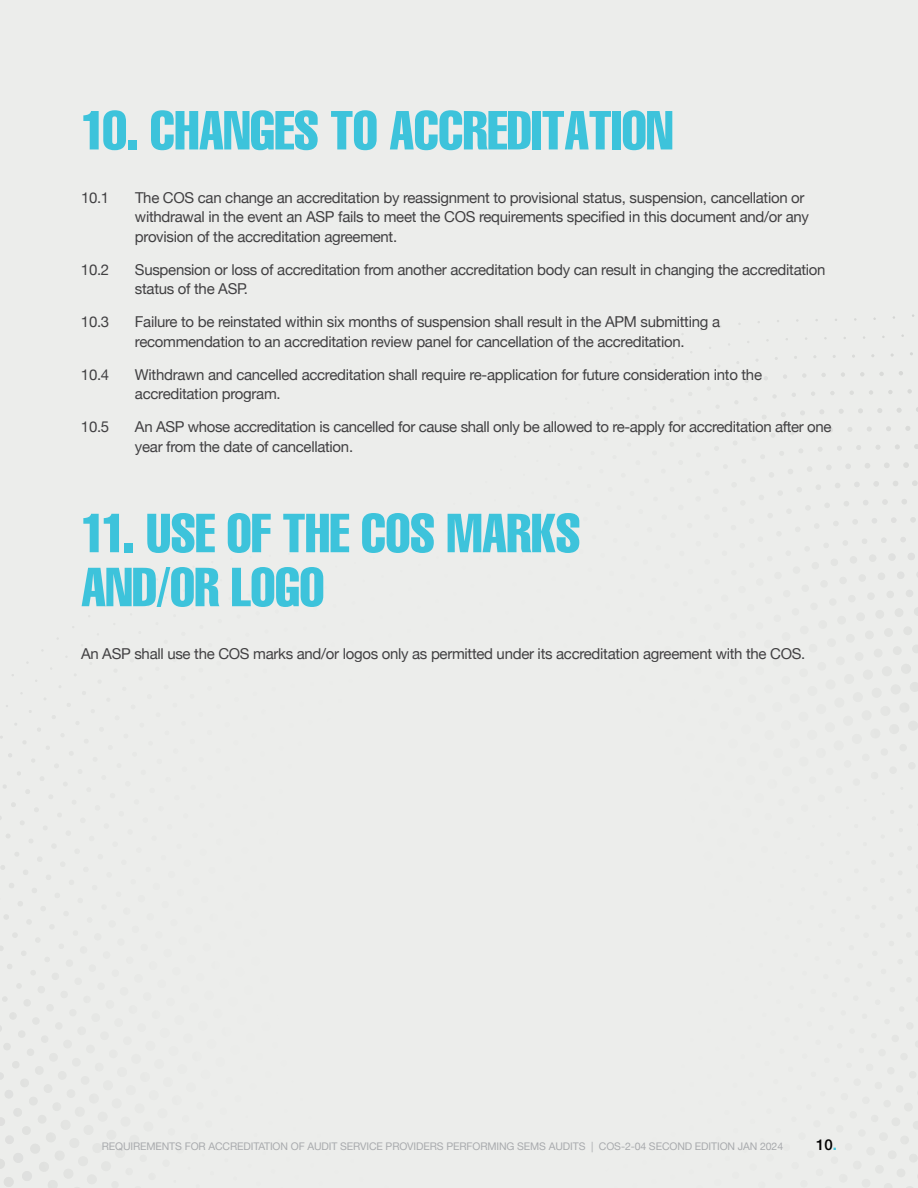
<style>
.page{position:relative;width:918px;height:1188px;background:#ecedeb}
.page>*{position:absolute;margin:0;border:0;box-sizing:border-box;transform-origin:0 0}
.t1{font:extra-condensed 54px/54px "Helvetica";letter-spacing:-.01em;color:#3dc3db}
.t2{font:15px/19.5px "Helvetica Neue";letter-spacing:-.02em;color:#414042}
.t3{font:500 15px "Helvetica Neue LT Std";color:#000}
.t4{font:10.5px "Helvetica Neue";letter-spacing:-.01em;color:#a8aaad}
.s1{font-weight:700;color:#3dc3db}
</style>
<div class="page">
<h1 class="t1" style="left:81px;top:102px;width:594px">10. CHANGES TO ACCREDITATION</h1>
<p class="t2" style="left:81px;top:189px;width:30px">10.1</p>
<p class="t2" style="left:135px;top:189px;width:676px">The COS can change an accreditation by reassignment to provisional status, suspension, cancellation or withdrawal in the event an ASP fails to meet the COS requirements specified in this document and/or any provision of the accreditation agreement.</p>
<p class="t2" style="left:81px;top:261px;width:30px">10.2</p>
<p class="t2" style="left:135px;top:261px;width:692px">Suspension or loss of accreditation from another accreditation body can result in changing the accreditation status of the ASP.</p>
<p class="t2" style="left:81px;top:313px;width:30px">10.3</p>
<p class="t2" style="left:135px;top:313px;width:587px">Failure to be reinstated within six months of suspension shall result in the APM submitting a recommendation to an accreditation review panel for cancellation of the accreditation.</p>
<p class="t2" style="left:81px;top:366px;width:30px">10.4</p>
<p class="t2" style="left:135px;top:366px;width:629px">Withdrawn and cancelled accreditation shall require re-application for future consideration into the accreditation program.</p>
<p class="t2" style="left:81px;top:418px;width:30px">10.5</p>
<p class="t2" style="left:135px;top:418px;width:698px">An ASP whose accreditation is cancelled for cause shall only be allowed to re-apply for accreditation after one year from the date of cancellation.</p>
<h1 class="t1" style="left:81px;top:504px;width:501px">11. USE OF THE COS MARKS<br>AND/OR LOGO</h1>
<p class="t2" style="left:81px;top:645px;width:726px">An ASP shall use the COS marks and/or logos only as permitted under its accreditation agreement with the COS.</p>
<p class="t4" style="left:102px;top:1139px;width:683px">REQUIREMENTS FOR ACCREDITATION OF AUDIT SERVICE PROVIDERS PERFORMING SEMS AUDITS | COS-2-04 SECOND EDITION JAN 2024</p>
<p class="t3" style="left:816px;top:1136px;width:22px">10<span class="s1">.</span></p>
</div>
